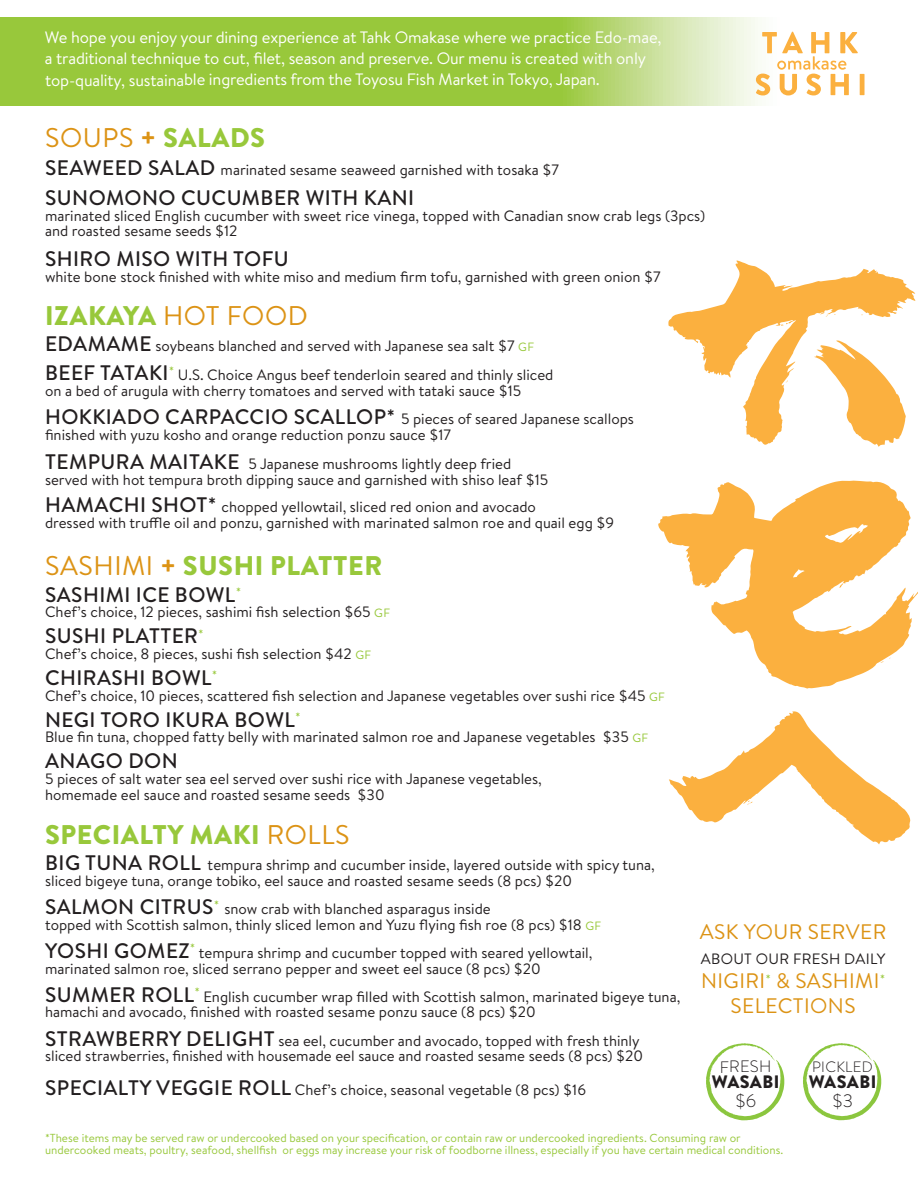
<style>
.page{position:relative;width:918px;height:1188px;background:#fff}
.page>*{position:absolute;margin:0;border:0;box-sizing:border-box;transform-origin:0 0}
.t1{font:900 27px "Brandon Text";letter-spacing:.02em;color:#98c83b}
.t2{font:500 21px "Brandon Text";letter-spacing:.02em;color:#231f20}
.t3{font:21px "Brandon Text";letter-spacing:.02em;color:#dc9315}
.t4{font:900 18px "Brandon Text";letter-spacing:.02em;color:#231f20}
.t5{font:300 18px "Brandon Text";color:#231f20}
.t6{font:16.5px "Brandon Text";letter-spacing:-.01em;color:#fff}
.t7{font:300 16.5px "Brandon Text";letter-spacing:.02em;color:#231f20}
.t8{font:15px "Brandon Text";color:#231f20}
.t9{font:15px "Brandon Text";letter-spacing:.02em;color:#231f20}
.t10{font:300 15px "Brandon Text";letter-spacing:.02em;color:#231f20}
.t11{font:11.7px "Brandon Text";color:#98c83b}
.s1{font-weight:400;color:#dc9315}
.s2{color:#dc9315}
.s3{font-weight:500;font-size:21px}
.s4{font-size:12px;color:#98c83b}
</style>
<div class="page">
<svg style="left:0;top:18px;width:864px;height:88px;background:#a9d05b"></svg>
<svg style="left:658px;top:480px;width:260px;height:209px;fill:#fbb03f"></svg>
<svg style="left:668px;top:260px;width:247px;height:185px"></svg>
<svg style="left:814px;top:340px;width:92px;height:107px"></svg>
<svg style="left:880px;top:658px;width:11px;height:5px"></svg>
<svg style="left:669px;top:711px;width:241px;height:133px"></svg>
<svg style="left:706px;top:1043px;width:78px;height:77px"></svg>
<svg style="left:756px;top:32px;width:102px;height:63px"></svg>
<div style="left:860px;top:74px;width:5px;height:21px;background:#fbb03f"></div>
<svg style="left:803px;top:1043px;width:78px;height:77px"></svg>
<p class="t6" style="left:45px;top:31px;width:618px">We hope you enjoy your dining experience at Tahk Omakase where we practice Edo-mae,</p>
<p class="t6" style="left:45px;top:53px;width:603px">a traditional technique to cut, filet, season and preserve. Our menu is created with only</p>
<p class="t6" style="left:45px;top:74px;width:556px">top-quality, sustainable ingredients from the Toyosu Fish Market in Tokyo, Japan.</p>
<p class="t1" style="left:45px;top:122px;width:222px"><span class="s1">SOUPS</span> <span class="s2">+</span> SALADS</p>
<p class="t8" style="left:45px;top:164px;width:515px"><span class="s3">SEAWEED SALAD</span> marinated sesame seaweed garnished with tosa ka $7</p>
<p class="t2" style="left:45px;top:185px;width:371px">SUNOMONO CUCUMBER WITH KANI</p>
<p class="t8" style="left:45px;top:210px;width:662px">marinated sliced English cucumber with sweet rice vinega, topped with Canadian snow crab legs (3pcs)</p>
<p class="t8" style="left:45px;top:226px;width:194px">and roasted sesame seeds $12</p>
<p class="t2" style="left:45px;top:247px;width:245px">SHIRO MISO WITH TOFU</p>
<p class="t8" style="left:45px;top:272px;width:617px">white bone stock finished with white miso and medium firm tofu, garnished with green onion $7</p>
<p class="t1" style="left:45px;top:300px;width:264px">IZAKAYA <span class="s1">HOT FOOD</span></p>
<p class="t8" style="left:45px;top:341px;width:490px"><span class="s3">EDAMAME</span> soybeans blanched and served with Japanese sea salt $7 <span class="s4">GF</span></p>
<p class="t8" style="left:45px;top:370px;width:510px"><span class="s3">BEEF TATAKI</span><sup>*</sup> U.S. Choice Angus beef tenderloin seared and thinly sliced</p>
<p class="t8" style="left:45px;top:386px;width:478px">on a bed of arugula with cherry tomatoes and served with tataki sauce $15</p>
<p class="t8" style="left:45px;top:414px;width:590px"><span class="s3">HOKKIADO CARPACCIO SCALLOP*</span> 5 pieces of seared Japanese scallops</p>
<p class="t8" style="left:45px;top:429px;width:408px">finished with yuzu kosho and orange reduction ponzu sauce $17</p>
<p class="t8" style="left:45px;top:458px;width:468px"><span class="s3">TEMPURA MAITAKE</span> 5 Japanese mushrooms lightly deep fried</p>
<p class="t8" style="left:45px;top:474px;width:505px">served with hot tempura broth dipping sauce and garnished with shiso leaf $15</p>
<p class="t8" style="left:45px;top:502px;width:492px"><span class="s3">HAMACHI SHOT*</span> chopped yellowtail, sliced red onion and avocado</p>
<p class="t8" style="left:45px;top:517px;width:571px">dressed with truffle oil and ponzu, garnished with marinated salmon roe and quail egg $9</p>
<p class="t1" style="left:45px;top:550px;width:339px"><span class="s1">SASHIMI</span> <span class="s2">+</span> SUSHI PLATTER</p>
<p class="t2" style="left:45px;top:582px;width:198px">SASHIMI ICE BOWL<sup>*</sup></p>
<p class="t8" style="left:45px;top:607px;width:347px">Chef’s choice, 12 pieces, sashimi fish selection $65 <span class="s4">GF</span></p>
<p class="t2" style="left:45px;top:624px;width:160px">SUSHI PLATTER<sup>*</sup></p>
<p class="t8" style="left:45px;top:648px;width:328px">Chef’s choice, 8 pieces, sushi fish selection $42 <span class="s4">GF</span></p>
<p class="t2" style="left:45px;top:665px;width:174px">CHIRASHI BOWL<sup>*</sup></p>
<p class="t8" style="left:45px;top:690px;width:621px">Chef’s choice, 10 pieces, scattered fish selection and Japanese vegetables over sushi rice $45 <span class="s4">GF</span></p>
<p class="t2" style="left:45px;top:707px;width:257px">NEGI TORO IKURA BOWL<sup>*</sup></p>
<p class="t8" style="left:45px;top:732px;width:605px">Blue fin tuna, chopped fatty belly with marinated salmon roe and Japanese vegetables $35 <span class="s4">GF</span></p>
<p class="t2" style="left:45px;top:749px;width:134px">ANAGO DON</p>
<p class="t8" style="left:45px;top:773px;width:498px">5 pieces of salt water sea eel served over sushi rice with Japanese vegetables,</p>
<p class="t8" style="left:45px;top:789px;width:341px">homemade eel sauce and roasted sesame seeds $30</p>
<p class="t1" style="left:45px;top:819px;width:306px">SPECIALTY MAKI <span class="s1">ROLLS</span></p>
<p class="t8" style="left:45px;top:860px;width:611px"><span class="s3">BIG TUNA ROLL</span> tempura shrimp and cucumber inside, layered outside with spicy tuna,</p>
<p class="t8" style="left:45px;top:875px;width:529px">sliced bigeye tuna, orange tobiko, eel sauce and roasted sesame seeds (8 pcs) $20</p>
<p class="t8" style="left:45px;top:904px;width:447px"><span class="s3">SALMON CITRUS</span><sup>*</sup> snow crab with blanched asparagus inside</p>
<p class="t8" style="left:45px;top:919px;width:558px">topped with Scottish salmon, thinly sliced lemon and Yuzu flying fish roe (8 pcs) $18 <span class="s4">GF</span></p>
<p class="t8" style="left:45px;top:947px;width:549px"><span class="s3">YOSHI GOMEZ</span><sup>*</sup> tempura shrimp and cucumber topped with seared yellowtail,</p>
<p class="t8" style="left:45px;top:963px;width:497px">marinated salmon roe, sliced serrano pepper and sweet eel sauce (8 pcs) $20</p>
<p class="t8" style="left:45px;top:991px;width:637px"><span class="s3">SUMMER ROLL</span><sup>*</sup> English cucumber wrap filled with Scottish salmon, marinated bigeye tuna,</p>
<p class="t8" style="left:45px;top:1007px;width:492px">hamachi and avocado, finished with roasted sesame ponzu sauce (8 pcs) $20</p>
<p class="t8" style="left:45px;top:1035px;width:596px"><span class="s3">STRAWBERRY DELIGHT</span> sea eel, cucumber and avocado, topped with fresh thinly</p>
<p class="t8" style="left:45px;top:1051px;width:600px">sliced strawberries, finished with housemade eel sauce and roasted sesame seeds (8 pcs) $20</p>
<p class="t8" style="left:45px;top:1085px;width:542px"><span class="s3">SPECIALTY VEGGIE ROLL</span> Chef’s choice, seasonal vegetable (8 pcs) $16</p>
<p class="t11" style="left:45px;top:1134px;width:697px">*These items may be served raw or undercooked based on your specification, or contain raw or undercooked ingredients. Consuming raw or</p>
<p class="t11" style="left:45px;top:1146px;width:740px">undercooked meats, poultry, seafood, shellfish or eggs may increase your risk of foodborne illness, especially if you have certain medical conditions.</p>
<p class="t3" style="left:700px;top:925px;width:188px">ASK YOUR SERVER</p>
<p class="t9" style="left:701px;top:953px;width:186px">ABOUT OUR FRESH DAILY</p>
<p class="t3" style="left:701px;top:974px;width:186px">NIGIRI<sup>*</sup> &amp; SASHIMI<sup>*</sup></p>
<p class="t3" style="left:731px;top:998px;width:127px">SELECTIONS</p>
<p class="t7" style="left:720px;top:1057px;width:53px">FRESH</p>
<p class="t4" style="left:712px;top:1071px;width:69px">WASABI</p>
<p class="t5" style="left:735px;top:1090px;width:23px">$6</p>
<p class="t10" style="left:812px;top:1058px;width:62px">PICKLED</p>
<p class="t4" style="left:809px;top:1071px;width:69px">WASABI</p>
<p class="t5" style="left:832px;top:1090px;width:23px">$3</p>
</div>
